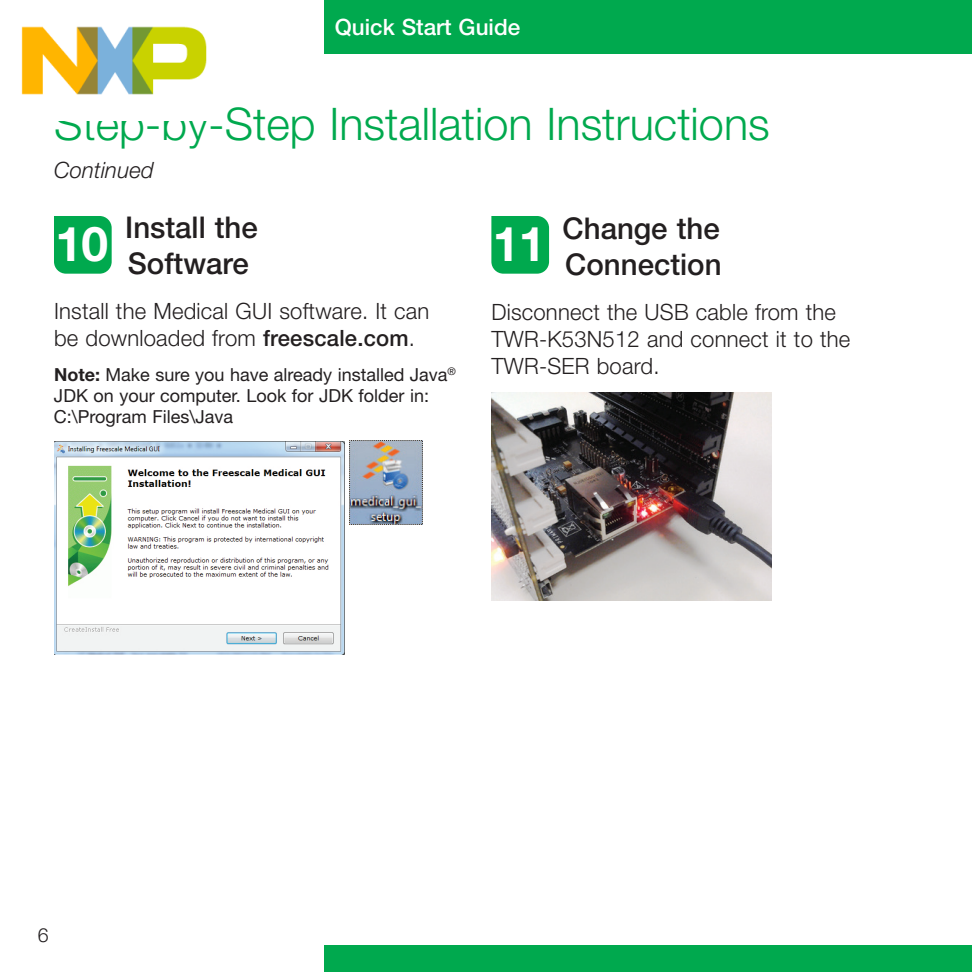
<style>
.page{position:relative;width:972px;height:972px;background:#fff}
.page>*{position:absolute;margin:0;border:0;box-sizing:border-box;transform-origin:0 0}
.t1{font:700 48px "Helvetica Neue LT Pro";color:#fff}
.t2{font:300 45px "Helvetica Neue LT Pro";color:#00a94e}
.t3{font:500 30px/36px "Helvetica Neue LT Pro";color:#231f20}
.t4{font:300 22.5px/27px "Helvetica Neue LT Pro";letter-spacing:.01em;color:#231f20}
.t5{font:500 22.5px "Helvetica Neue LT Pro";color:#fff}
.t6{font:italic 300 22.5px "Helvetica Neue LT Pro";letter-spacing:.01em;color:#231f20}
.t7{font:300 19.5px "Helvetica Neue LT Pro";color:#231f20}
.t8{font:18px/21px "Helvetica Neue LT Pro";color:#231f20}
.s1{font-weight:500}
.s2{font-weight:700}
</style>
<div class="page">
<div style="left:324px;top:0;width:648px;height:54px;background:#00a94e"></div>
<div style="left:324px;top:945px;width:648px;height:27px;background:#00a94e"></div>
<div style="left:54px;top:216px;width:58px;height:58px;background:#00a94e"></div>
<img style="left:350px;top:440px;width:73px;height:85px">
<img style="left:54px;top:441px;width:291px;height:213px">
<div style="left:491px;top:216px;width:58px;height:58px;background:#00a94e"></div>
<img style="left:491px;top:393px;width:280px;height:208px">
<img style="left:21px;top:26px;width:186px;height:69px">
<p class="t5" style="left:335px;top:13px;width:187px">Quick Start Guide</p>
<h2 class="t2" style="left:54px;top:97px;width:717px">Step-by-Step Installation Instructions</h2>
<p class="t6" style="left:54px;top:156px;width:101px">Continued</p>
<h1 class="t1" style="left:56px;top:214px;width:54px">10</h1>
<h3 class="t3" style="left:125px;top:209px;width:134px">Install the<br>Software</h3>
<p class="t4" style="left:54px;top:297px;width:377px">Install the Medical GUI software. It can be downloaded from <span class="s1">freescale.com</span>.</p>
<p class="t8" style="left:54px;top:363px;width:403px"><span class="s2">Note:</span> Make sure you have already installed Java<sup>®<br></sup>JDK on your computer. Look for JDK folder in:<br>C:\Program Files\Java</p>
<h1 class="t1" style="left:493px;top:214px;width:54px">11</h1>
<h3 class="t3" style="left:563px;top:210px;width:160px">Change the<br>Connection</h3>
<p class="t4" style="left:491px;top:299px;width:360px">Disconnect the USB cable from the<br>TWR-K53N512 and connect it to the<br>TWR-SER board.</p>
<p class="t7" style="left:38px;top:923px;width:12px">6</p>
</div>
